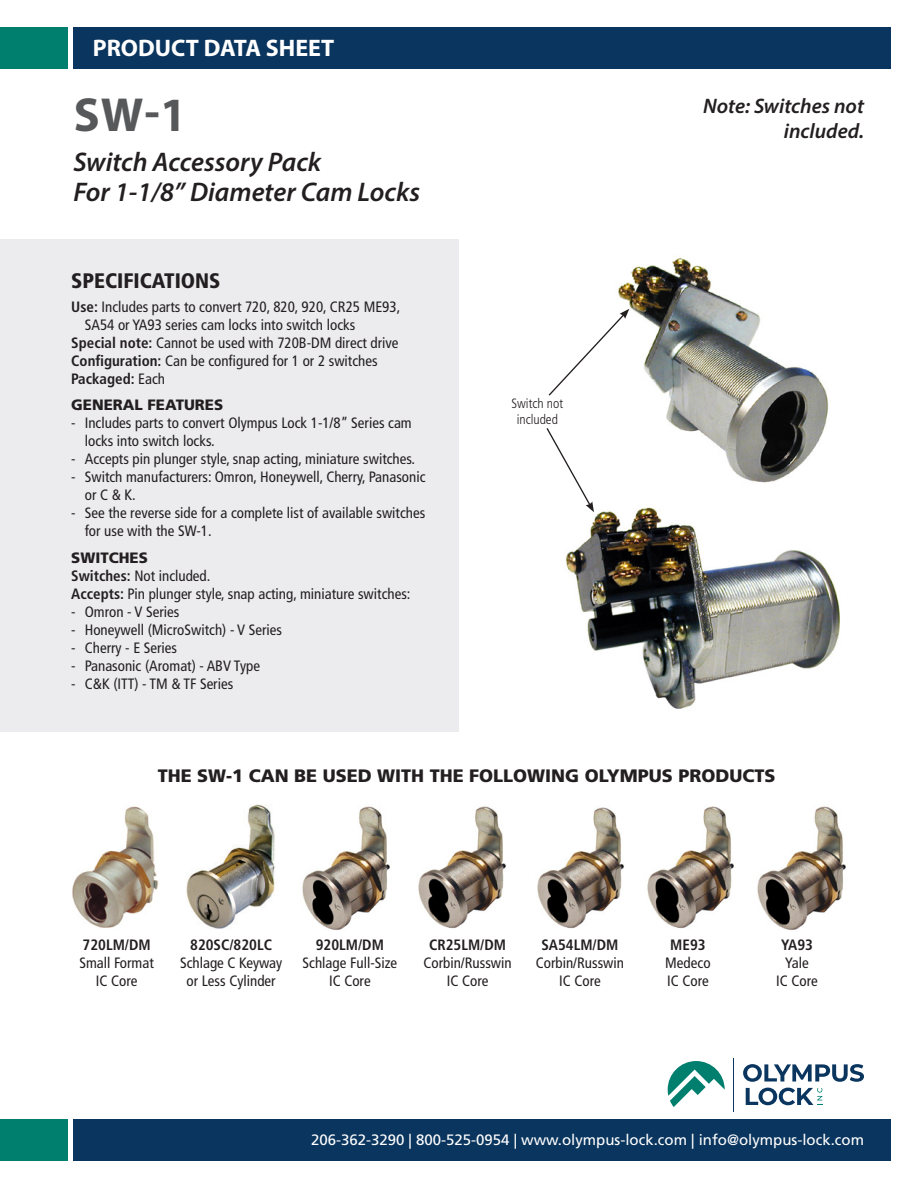
<style>
.page{position:relative;width:918px;height:1188px;background:#fff}
.page>*{position:absolute;margin:0;border:0;box-sizing:border-box;transform-origin:0 0}
.t1{font:700 48px "Myriad Pro";color:#57585a}
.t2{font:italic 600 27px "Myriad Pro";color:#231f20}
.t3{font:700 24px "Myriad Pro";color:#fff}
.t4{font:italic 600 21px/25.2px "Myriad Pro";color:#231f20;text-align:right}
.t5{font:900 condensed 21px "Frutiger LT Std";color:#231f20}
.t6{font:900 18px "Frutiger LT Std";color:#231f20}
.Reg_Bold_9_pt{font:condensed 15px/18.3px "Frutiger LT Std";color:#231f20;text-align:center}
.t7{font:15px "Frutiger LT Std";color:#fff}
.t8{font:700 condensed 15px "Frutiger LT Std";color:#231f20}
.Reg_Bold_9_pt-2{font:900 15px "Frutiger LT Std";color:#231f20}
.t9{font:300 condensed 13.5px/16.2px "Frutiger LT Std";color:#231f20;text-align:center}
.s1{font-weight:700}
.s2{font-weight:400}
</style>
<div class="page">
<div style="left:73px;top:27px;width:818px;height:41px;background:#0a355e"></div>
<div style="left:0;top:27px;width:68px;height:41px;background:#007f6e"></div>
<div style="left:0;top:240px;width:459px;height:492px;background:#ececee"></div>
<div style="left:73px;top:1120px;width:818px;height:41px;background:#0a355e"></div>
<div style="left:0;top:1120px;width:68px;height:41px;background:#007f6e"></div>
<img style="left:618px;top:257px;width:211px;height:226px">
<img style="left:565px;top:507px;width:275px;height:202px">
<svg style="left:548px;top:309px;width:81px;height:88px"></svg>
<svg style="left:546px;top:428px;width:48px;height:84px"></svg>
<img style="left:72px;top:806px;width:87px;height:122px">
<img style="left:186px;top:804px;width:89px;height:125px">
<img style="left:418px;top:806px;width:88px;height:123px">
<img style="left:537px;top:807px;width:87px;height:122px">
<img style="left:302px;top:806px;width:88px;height:124px">
<img style="left:647px;top:806px;width:87px;height:123px">
<img style="left:757px;top:806px;width:89px;height:124px">
<svg style="left:743px;top:1064px;width:121px;height:18px"></svg>
<svg style="left:746px;top:1088px;width:76px;height:17px"></svg>
<hr style="left:733px;top:1058px;width:1px;height:54px;background:#0a355e">
<svg style="left:668px;top:1061px;width:57px;height:46px"></svg>
<p class="t3" style="left:93px;top:33px;width:243px">PRODUCT DATA SHEET</p>
<p class="t1" style="left:74px;top:83px;width:115px">SW-1</p>
<p class="t2" style="left:73px;top:145px;width:249px">Switch Accessory Pack</p>
<p class="t2" style="left:73px;top:175px;width:348px">For 1-1/8” Diameter Cam Locks</p>
<p class="t5" style="left:71px;top:268px;width:151px">SPECIFICATIONS</p>
<p class="Reg_Bold_9_pt" style="left:85px;top:298px;width:317px;text-align:left;text-indent:-14px"><span class="s1">Use:</span> Includes parts to convert 720, 820, 920, CR25 ME93,<br>SA54 or YA93 series cam locks into switch locks</p>
<p class="Reg_Bold_9_pt" style="left:71px;top:334px;width:329px"><span class="s1">Special note:</span> Cannot be used with 720B-DM direct drive</p>
<p class="Reg_Bold_9_pt" style="left:71px;top:352px;width:308px"><span class="s1">Configuration:</span> Can be configured for 1 or 2 switches</p>
<p class="t8" style="left:71px;top:370px;width:95px">Packaged: <span class="s2">Each</span></p>
<p class="Reg_Bold_9_pt-2" style="left:71px;top:396px;width:153px">GENERAL FEATURES</p>
<p class="Reg_Bold_9_pt" style="left:85px;top:414px;width:329px;text-align:left;text-indent:-14px">- Includes parts to convert Olympus Lock 1-1/8” Series cam locks into switch locks.</p>
<p class="Reg_Bold_9_pt" style="left:71px;top:450px;width:345px">- Accepts pin plunger style, snap acting, miniature switches.</p>
<p class="Reg_Bold_9_pt" style="left:85px;top:468px;width:342px;text-align:left;text-indent:-14px">- Switch manufacturers: Omron, Honeywell, Cherry, Panasonic or C &amp; K.</p>
<p class="Reg_Bold_9_pt" style="left:85px;top:504px;width:342px;text-align:left;text-indent:-14px">- See the reverse side for a complete list of available switches for use with the SW-1.</p>
<p class="Reg_Bold_9_pt-2" style="left:71px;top:548px;width:78px">SWITCHES</p>
<p class="Reg_Bold_9_pt" style="left:71px;top:566px;width:141px"><span class="s1">Switches:</span> Not included.</p>
<p class="Reg_Bold_9_pt" style="left:71px;top:584px;width:341px"><span class="s1">Accepts:</span> Pin plunger style, snap acting, miniature switches:</p>
<p class="Reg_Bold_9_pt" style="left:71px;top:602px;width:110px">- Omron - V Series</p>
<p class="Reg_Bold_9_pt" style="left:71px;top:620px;width:212px">- Honeywell (MicroSwitch) - V Series</p>
<p class="Reg_Bold_9_pt" style="left:71px;top:638px;width:107px">- Cherry - E Series</p>
<p class="Reg_Bold_9_pt" style="left:71px;top:656px;width:190px">- Panasonic (Aromat) - ABV Type</p>
<p class="Reg_Bold_9_pt" style="left:71px;top:674px;width:164px">- C&amp;K (ITT) - TM &amp; TF Series</p>
<p class="t9" style="left:511px;top:395px;width:53px">Switch not included</p>
<p class="t4" style="left:703px;top:93px;width:162px">Note: Switches not included.</p>
<p class="t6" style="left:158px;top:765px;width:619px">THE SW-1 CAN BE USED WITH THE FOLLOWING OLYMPUS PRODUCTS</p>
<p class="t8" style="left:83px;top:936px;width:70px">720LM/DM</p>
<p class="Reg_Bold_9_pt" style="left:79px;top:954px;width:76px">Small Format<br>IC Core</p>
<p class="t8" style="left:190px;top:936px;width:83px">820SC/820LC</p>
<p class="Reg_Bold_9_pt" style="left:180px;top:954px;width:104px">Schlage C Keyway or Less Cylinder</p>
<p class="t8" style="left:316px;top:936px;width:70px">920LM/DM</p>
<p class="Reg_Bold_9_pt" style="left:303px;top:954px;width:96px">Schlage Full-Size<br>IC Core</p>
<p class="t8" style="left:429px;top:936px;width:79px">CR25LM/DM</p>
<p class="Reg_Bold_9_pt" style="left:423px;top:954px;width:90px">Corbin/Russwin<br>IC Core</p>
<p class="t8" style="left:541px;top:936px;width:78px">SA54LM/DM</p>
<p class="Reg_Bold_9_pt" style="left:536px;top:954px;width:90px">Corbin/Russwin<br>IC Core</p>
<p class="t8" style="left:670px;top:936px;width:37px">ME93</p>
<p class="Reg_Bold_9_pt" style="left:665px;top:954px;width:47px;text-align:left">Medeco<br>IC Core</p>
<p class="t8" style="left:781px;top:936px;width:33px">YA93</p>
<p class="Reg_Bold_9_pt" style="left:776px;top:954px;width:43px">Yale<br>IC Core</p>
<p class="t7" style="left:311px;top:1131px;width:554px">206-362-3290 | 800-525-0954 | www.olympus-lock.com | info@olympus-lock.com</p>
</div>
